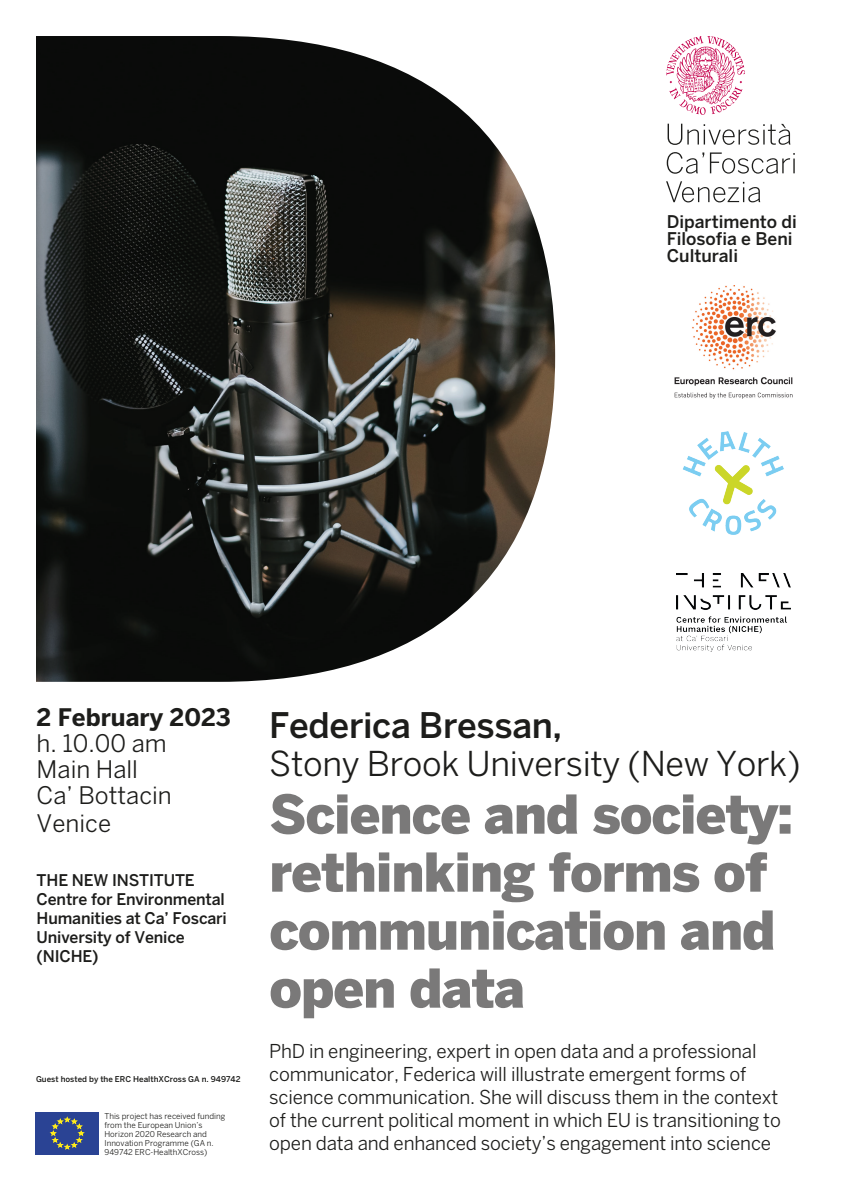
<style>
.page{position:relative;width:842px;height:1191px;background:#fff}
.page>*{position:absolute;margin:0;border:0;box-sizing:border-box;transform-origin:0 0}
.t1{font:900 53px/58px "Benton Sans";letter-spacing:-.02em;color:#7a7979}
.t2{font:500 35px "Benton Sans";letter-spacing:-.01em;color:#1d1d1b}
.t3{font:34px "Benton Sans";letter-spacing:-.01em;color:#1d1d1b}
.t4{font:24px/25.9px "Benton Sans";color:#1d1d1b}
.t5{font:700 24px "Benton Sans";color:#1d1d1b}
.t6{font:19px/23px "Benton Sans";letter-spacing:-.01em;color:#1d1d1b}
.t7{font:500 17.4px/17.4px "Benton Sans";color:#1d1d1b}
.t8{font:500 16px/19.2px "Benton Sans";letter-spacing:-.01em;color:#1d1d1b}
.t9{font:8px/9px "Benton Sans";color:#1d1d1b}
.t10{font:500 8px "Benton Sans";color:#1d1d1b}
</style>
<div class="page">
<img style="left:36px;top:36px;width:519px;height:646px">
<img style="left:675px;top:285px;width:117px;height:113px">
<div style="left:35px;top:1112px;width:64px;height:42px;background:#2a4394"></div>
<svg style="left:50px;top:1116px;width:34px;height:33px"></svg>
<img style="left:683px;top:431px;width:101px;height:103px">
<img style="left:677px;top:574px;width:113px;height:77px">
<svg style="left:668px;top:124px;width:122px;height:21px"></svg>
<svg style="left:667px;top:152px;width:37px;height:22px"></svg>
<svg style="left:710px;top:152px;width:85px;height:22px"></svg>
<svg style="left:666px;top:181px;width:94px;height:21px"></svg>
<svg style="left:666px;top:36px;width:79px;height:79px"></svg>
<p class="t7" style="left:667px;top:212px;width:132px">Dipartimento di<br>Filosofia e Beni<br>Culturali</p>
<p class="t5" style="left:37px;top:703px;width:196px">2 February 2023</p>
<p class="t4" style="left:37px;top:730px;width:137px">h. 10.00 am<br>Main Hall<br>Ca’ Bottacin</p>
<p class="t4" style="left:37px;top:810px;width:76px">Venice</p>
<p class="t8" style="left:37px;top:870px;width:192px">THE NEW INSTITUTE<br>Centre for Environmental<br>Humanities at Ca’ Foscari<br>University of Venice (NICHE)</p>
<p class="t10" style="left:36px;top:1074px;width:206px">Guest hosted by the ERC HealthXCross GA n. 949742</p>
<p class="t9" style="left:104px;top:1111px;width:122px">This project has received funding from the European Union’s<br>Horizon 2020 Research and<br>Innovation Programme (GA n.<br>949742 ERC-HealthXCross)</p>
<h2 class="t2" style="left:269px;top:704px;width:294px">Federica Bressan,</h2>
<h3 class="t3" style="left:269px;top:743px;width:533px">Stony Brook University (New York)</h3>
<h1 class="t1" style="left:269px;top:784px;width:525px">Science and society: rethinking forms of communication and open data</h1>
<p class="t6" style="left:269px;top:1039px;width:513px">PhD in engineering, expert in open data and a professional communicator, Federica will illustrate emergent forms of science communication. She will discuss them in the context of the current political moment in which EU is transitioning to open data and enhanced society’s engagement into science</p>
</div>
